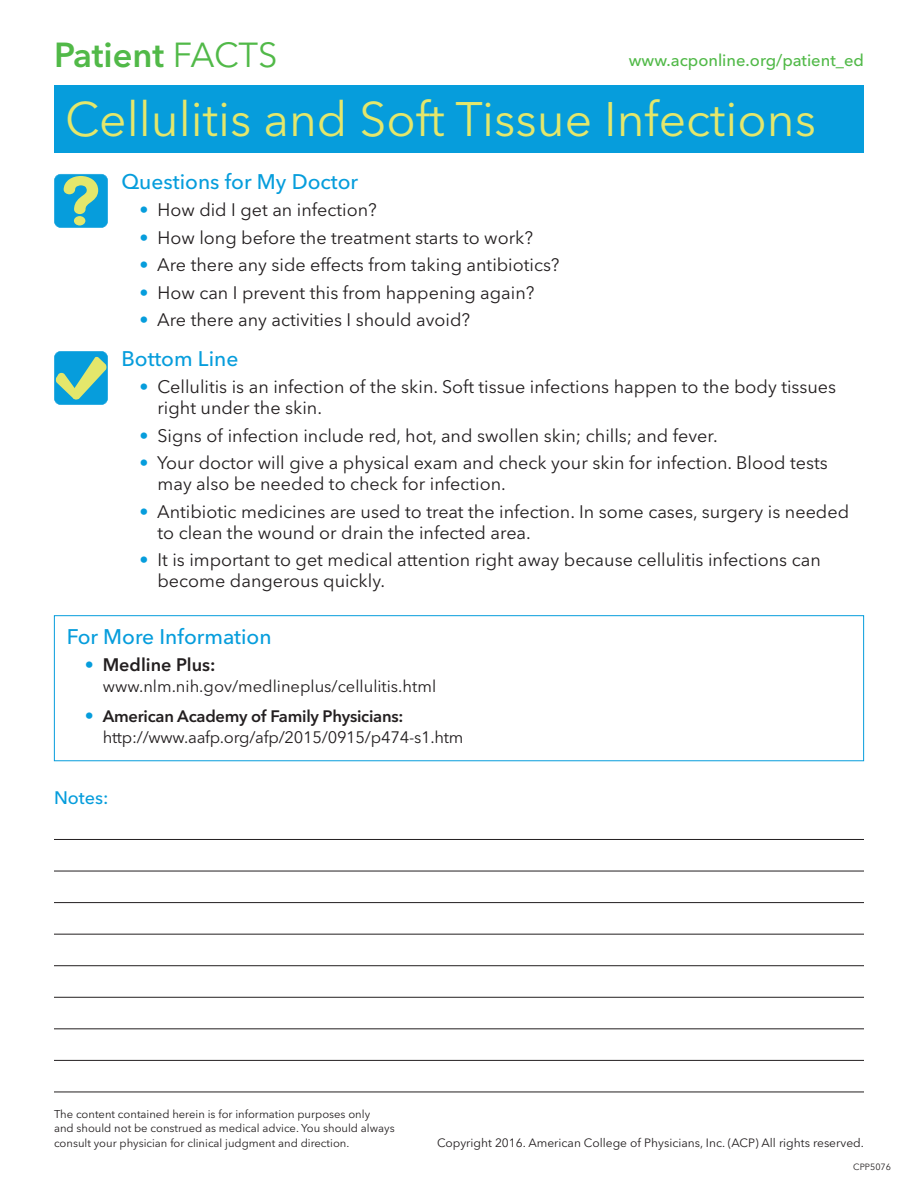
<style>
.page{position:relative;width:918px;height:1188px;background:#fff}
.page>*{position:absolute;margin:0;border:0;box-sizing:border-box;transform-origin:0 0}
.t1{font:48px "Avenir Next LT Pro";color:#e4e76b}
.t2{font:600 34.5px "Avenir Next LT Pro";color:#51b948}
.t3{font:500 21px "Avenir Next LT Pro";color:#069ddc}
.t4{font:18px/21px "Avenir Next LT Pro";color:#231f20}
.t5{font:600 18px "Avenir Next LT Pro";color:#231f20}
.t6{font:500 18px "Avenir Next LT Pro";color:#069ddc}
.t7{font:16.5px/21px "Avenir Next LT Pro";color:#231f20}
.t8{font:500 16.5px "Avenir Next LT Pro";color:#51b948}
.t9{font:12px "Avenir Next LT Pro";color:#231f20}
.t10{font:11.25px/14.2px "Avenir Next LT Pro";color:#231f20}
.t11{font:9px "Avenir Next LT Pro";color:#231f20}
.s1{font-weight:400}
.s2{color:#069ddc}
.s3{font-weight:400;color:#069ddc}
.s4{font-size:18px;color:#069ddc}
.s5{font-weight:600}
</style>
<div class="page">
<hr style="left:54px;top:839px;width:810px;height:1px;background:#231f20">
<hr style="left:54px;top:871px;width:810px;height:1px;background:#231f20">
<hr style="left:54px;top:902px;width:810px;height:1px;background:#231f20">
<hr style="left:54px;top:934px;width:810px;height:1px;background:#231f20">
<hr style="left:54px;top:965px;width:810px;height:1px;background:#231f20">
<hr style="left:54px;top:997px;width:810px;height:1px;background:#231f20">
<hr style="left:54px;top:1028px;width:810px;height:1px;background:#231f20">
<hr style="left:54px;top:1060px;width:810px;height:1px;background:#231f20">
<hr style="left:54px;top:1092px;width:810px;height:1px;background:#231f20">
<div style="left:54px;top:85px;width:810px;height:68px;background:#069ddc"></div>
<div style="left:54px;top:351px;width:54px;height:54px;background:#069ddc;border-radius:6px"></div>
<svg style="left:56px;top:356px;width:50px;height:44px"></svg>
<div style="left:54px;top:351px;width:54px;height:54px;border:1px solid #069ddc;border-radius:7px"></div>
<div style="left:54px;top:174px;width:54px;height:54px;background:#069ddc;border-radius:6px"></div>
<div style="left:74px;top:216px;width:11px;height:9px;background:#e4e76b;border-radius:50%"></div>
<svg style="left:64px;top:176px;width:34px;height:38px"></svg>
<div style="left:54px;top:174px;width:54px;height:54px;border:1px solid #069ddc;border-radius:7px"></div>
<div style="left:54px;top:615px;width:810px;height:146px;border:1px solid #069ddc"></div>
<h2 class="t2" style="left:54px;top:42px;width:225px">Patient <span class="s1">FACTS</span></h2>
<p class="t8" style="left:629px;top:55px;width:237px">www.acponline.org/patient_ed</p>
<h1 class="t1" style="left:65px;top:102px;width:752px">Cellulitis and Soft Tissue Infections</h1>
<p class="t3" style="left:122px;top:174px;width:238px">Questions for My Doctor</p>
<p class="t4" style="left:140px;top:202px;width:239px"><span class="s2">•</span> How did I get an infection?</p>
<p class="t4" style="left:140px;top:229px;width:395px"><span class="s2">•</span> How long before the treatment starts to work?</p>
<p class="t4" style="left:140px;top:257px;width:422px"><span class="s2">•</span> Are there any side effects from taking antibiotics?</p>
<p class="t4" style="left:140px;top:284px;width:397px"><span class="s2">•</span> How can I prevent this from happening again?</p>
<p class="t4" style="left:140px;top:312px;width:332px"><span class="s2">•</span> Are there any activities I should avoid?</p>
<p class="t3" style="left:122px;top:351px;width:118px">Bottom Line</p>
<p class="t4" style="left:157px;top:379px;width:680px;text-indent:-18px"><span class="s2">•</span> Cellulitis is an infection of the skin. Soft tissue infections happen to the body tissues right under the skin.</p>
<p class="t4" style="left:140px;top:427px;width:580px"><span class="s2">•</span> Signs of infection include red, hot, and swollen skin; chills; and fever.</p>
<p class="t4" style="left:158px;top:455px;width:672px;text-indent:-18px"><span class="s2">•</span> Your doctor will give a physical exam and check your skin for infection. Blood tests may also be needed to check for infection.</p>
<p class="t4" style="left:157px;top:503px;width:693px;text-indent:-18px"><span class="s2">•</span> Antibiotic medicines are used to treat the infection. In some cases, surgery is needed to clean the wound or drain the infected area.</p>
<p class="t4" style="left:158px;top:552px;width:665px;text-indent:-18px"><span class="s2">•</span> It is important to get medical attention right away because cellulitis infections can become dangerous quickly.</p>
<p class="t3" style="left:67px;top:629px;width:206px">For More Information</p>
<p class="t5" style="left:85px;top:659px;width:132px"><span class="s3">•</span> Medline Plus:</p>
<p class="t7" style="left:103px;top:678px;width:335px">www.nlm.nih.gov/medlineplus/cellulitis.html</p>
<p class="t7" style="left:103px;top:708px;width:362px;text-indent:-18px"><span class="s4">•</span> <span class="s5">American Academy of Family Physicians: </span>http://www.aafp.org/afp/2015/0915/p474-s1.htm</p>
<p class="t6" style="left:54px;top:792px;width:56px">Notes:</p>
<p class="t10" style="left:54px;top:1108px;width:342px">The content contained herein is for information purposes only<br>and should not be construed as medical advice. You should always consult your physician for clinical judgment and direction.</p>
<p class="t9" style="left:437px;top:1139px;width:428px">Copyright 2016. American College of Physicians, Inc. (ACP) All rights reserved.</p>
<p class="t11" style="left:853px;top:1163px;width:39px">CPP5076</p>
</div>
